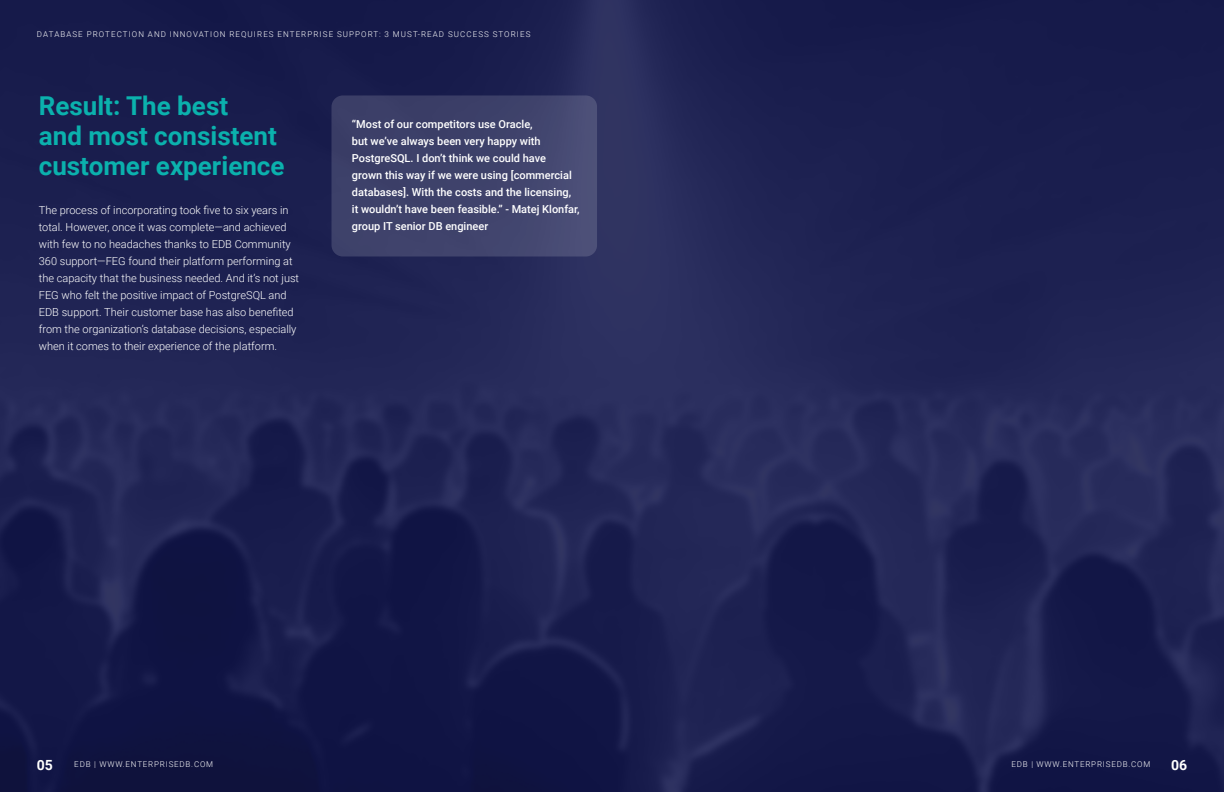
<style>
.page{position:relative;width:1224px;height:792px;background:#fff}
.page>*{position:absolute;margin:0;border:0;box-sizing:border-box;transform-origin:0 0}
.t1{font:700 26px/30px "Roboto";color:#0bb1ad}
.t2{font:700 14px "Roboto";color:#fff}
.t3{font:300 11px/17px "Roboto";color:#fff}
.t4{font:500 11px/17px "Roboto";color:#fff}
.t5{font:300 8px "Roboto";letter-spacing:.135em;color:#fff}
.t6{font:300 8px "Roboto";letter-spacing:.1em;color:#fff}
</style>
<div class="page">
<img style="left:0;top:0;width:1224px;height:792px">
<div style="left:332px;top:95px;width:265px;height:162px;background:linear-gradient(to right,#393c65,#484b74);border-radius:11px"></div>
<p class="t5" style="left:37px;top:28px;width:495px">DATABASE PROTECTION AND INNOVATION REQUIRES ENTERPRISE SUPPORT: 3 MUST-READ SUCCESS STORIES</p>
<h1 class="t1" style="left:39px;top:90px;width:247px">Result: The best<br>and most consistent customer experience</h1>
<p class="t3" style="left:39px;top:201px;width:262px">The process of incorporating took five to six years in total. However, once it was complete—and achieved with few to no headaches thanks to EDB Community 360 support—FEG found their platform performing at the capacity that the business needed. And it’s not just FEG who felt the positive impact of PostgreSQL and EDB support. Their customer base has also benefited from the organization’s database decisions, especially when it comes to their experience of the platform.</p>
<p class="t4" style="left:352px;top:115px;width:229px">“Most of our competitors use Oracle,<br>but we’ve always been very happy with PostgreSQL. I don’t think we could have<br>grown this way if we were using [commercial databases]. With the costs and the licensing, it wouldn’t have been feasible.” - Matej Klonfar, group IT senior DB engineer</p>
<p class="t2" style="left:37px;top:755px;width:18px">05</p>
<p class="t6" style="left:74px;top:759px;width:140px">EDB | WWW.ENTERPRISEDB.COM</p>
<p class="t6" style="left:1012px;top:759px;width:140px">EDB | WWW.ENTERPRISEDB.COM</p>
<p class="t2" style="left:1171px;top:755px;width:18px">06</p>
</div>
